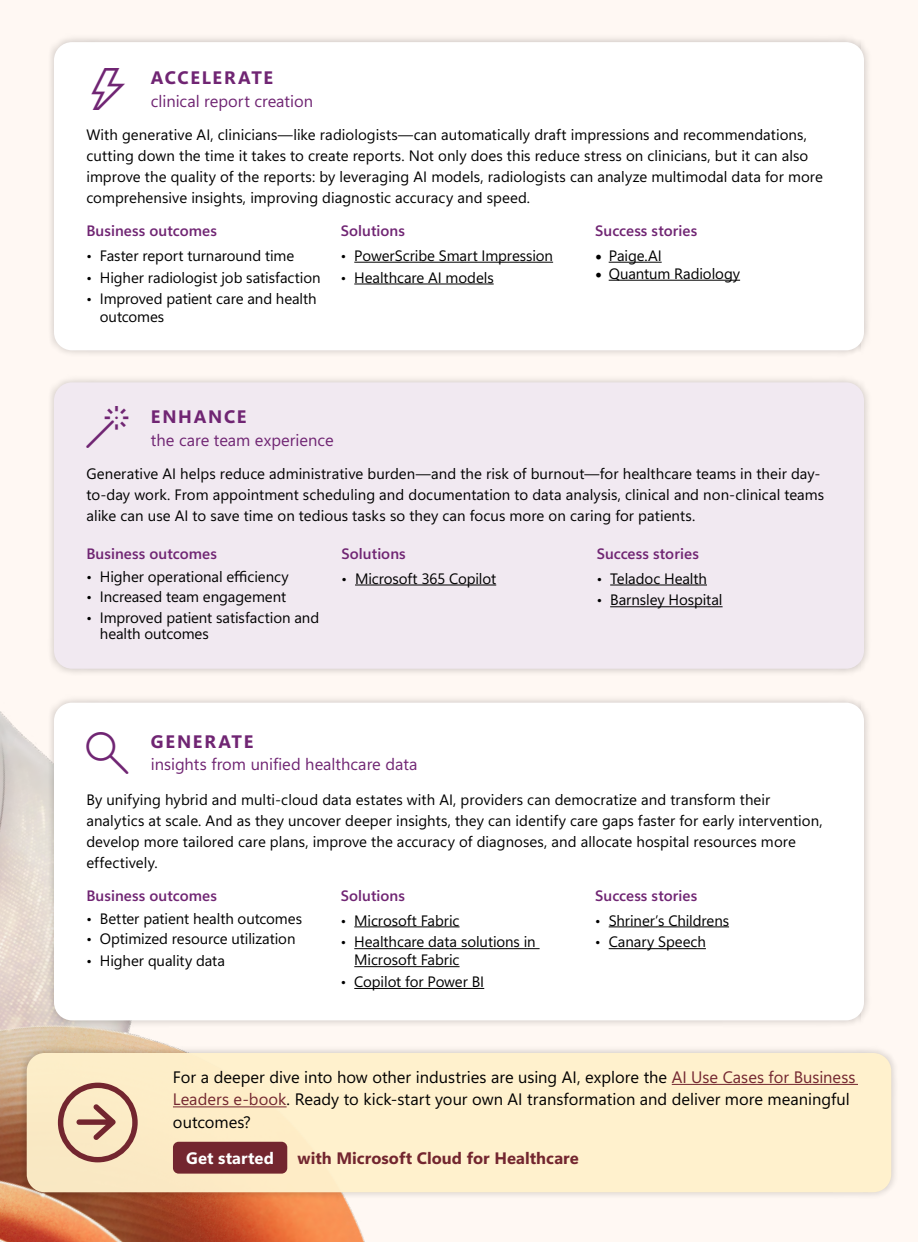
<style>
.page{position:relative;width:918px;height:1242px;background:#fff8f3}
.page>*{position:absolute;margin:0;border:0;box-sizing:border-box;transform-origin:0 0}
.t1{font:18px "Segoe Sans a 8000 2 bc 0000";letter-spacing:.09em;color:#702573}
.Body_copy{font:16.5px/22.5px "Segoe Sans a 8000";color:#000}
.t2{font:16.5px "Segoe Sans a 8000";color:#702573}
.Body_copy-2{font:16.5px "Segoe Sans a 8000 2 bc 0000";letter-spacing:.005em;color:#73262f}
.Body_copy-3{font:16.5px "Segoe Sans a 8000 2 bc 0000";letter-spacing:.01em;color:#fff}
._10_14_body{font:15px/21px "Segoe Sans a 8000";color:#000}
.Bullet_header{font:15px "Segoe Sans a 8000";letter-spacing:.005em;color:#702573}
.s1{font-family:"Segoe Sans";font-size:13.5px}
.s2{font-family:"Minion Pro";font-size:18px}
.s3{font-family:"Segoe Sans";color:#73262f}
</style>
<div class="page">
<img style="left:0;top:711px;width:365px;height:531px">
<div style="left:46px;top:694px;width:826px;height:335px;background:#000;opacity:.2"></div>
<div style="left:54px;top:703px;width:810px;height:317px;background:#fff;border-radius:18px"></div>
<div style="left:18px;top:1045px;width:882px;height:156px;background:#000;opacity:.2"></div>
<div style="left:27px;top:1053px;width:864px;height:139px;background:#fff1cc;border-radius:18px"></div>
<svg style="left:58px;top:1083px;width:80px;height:79px"></svg>
<div style="left:173px;top:1142px;width:114px;height:32px;background:#73262f;border-radius:6px"></div>
<div style="left:46px;top:34px;width:826px;height:325px;background:#000;opacity:.2"></div>
<div style="left:54px;top:42px;width:810px;height:308px;background:#fff;border-radius:18px"></div>
<div style="left:46px;top:374px;width:826px;height:303px;background:#000;opacity:.2"></div>
<div style="left:54px;top:382px;width:810px;height:287px;background:#f1e9f1;border-radius:18px"></div>
<hr style="left:354px;top:262px;width:199px;height:1px;background:#000">
<hr style="left:354px;top:284px;width:140px;height:1px;background:#000">
<hr style="left:609px;top:262px;width:53px;height:1px;background:#000">
<hr style="left:609px;top:280px;width:131px;height:1px;background:#000">
<hr style="left:672px;top:1084px;width:186px;height:1px;background:#73262f">
<hr style="left:173px;top:1106px;width:114px;height:1px;background:#73262f">
<hr style="left:355px;top:585px;width:141px;height:1px;background:#000">
<hr style="left:610px;top:585px;width:97px;height:1px;background:#000">
<hr style="left:610px;top:606px;width:113px;height:1px;background:#000">
<hr style="left:354px;top:926px;width:106px;height:1px;background:#000">
<hr style="left:354px;top:948px;width:186px;height:1px;background:#000">
<hr style="left:354px;top:966px;width:106px;height:1px;background:#000">
<hr style="left:354px;top:988px;width:130px;height:1px;background:#000">
<hr style="left:609px;top:926px;width:120px;height:1px;background:#000">
<hr style="left:609px;top:948px;width:97px;height:1px;background:#000">
<p class="t1" style="left:151px;top:65px;width:124px">ACCELERATE</p>
<p class="t2" style="left:151px;top:90px;width:164px">clinical report creation</p>
<p class="_10_14_body" style="left:86px;top:124px;width:738px">With generative AI, clinicians—like radiologists—can automatically draft impressions and recommendations, cutting down the time it takes to create reports. Not only does this reduce stress on clinicians, but it can also improve the quality of the reports: by leveraging AI models, radiologists can analyze multimodal data for more comprehensive insights, improving diagnostic accuracy and speed.</p>
<p class="Bullet_header" style="left:86px;top:220px;width:132px">Business outcomes</p>
<p class="_10_14_body" style="left:86px;top:245px;width:209px"><span class="s1">•</span> Faster report turnaround time</p>
<p class="_10_14_body" style="left:86px;top:267px;width:236px"><span class="s1">•</span> Higher radiologist job satisfaction</p>
<p class="_10_14_body" style="left:100px;top:290px;width:218px;line-height:18px;text-indent:-14px"><span class="s1">•</span> Improved patient care and health outcomes</p>
<p class="Bullet_header" style="left:341px;top:220px;width:66px">Solutions</p>
<p class="_10_14_body" style="left:341px;top:245px;width:214px"><span class="s1">•</span> PowerScribe Smart Impression</p>
<p class="_10_14_body" style="left:341px;top:267px;width:154px"><span class="s1">•</span> Healthcare AI models</p>
<p class="t1" style="left:151px;top:404px;width:97px">ENHANCE</p>
<p class="t2" style="left:151px;top:428px;width:184px">the care team experience</p>
<p class="Bullet_header" style="left:595px;top:220px;width:104px">Success stories</p>
<p class="_10_14_body" style="left:595px;top:245px;width:68px"><span class="s2">•</span> Paige.AI</p>
<p class="_10_14_body" style="left:595px;top:263px;width:146px"><span class="s2">•</span> Quantum Radiology</p>
<p class="_10_14_body" style="left:86px;top:463px;width:739px">Generative AI helps reduce administrative burden—and the risk of burnout—for healthcare teams in their day&shy;to-day work. From appointment scheduling and documentation to data analysis, clinical and non-clinical teams alike can use AI to save time on tedious tasks so they can focus more on caring for patients.</p>
<p class="Bullet_header" style="left:86px;top:543px;width:132px">Business outcomes</p>
<p class="_10_14_body" style="left:86px;top:566px;width:204px"><span class="s1">•</span> Higher operational efficiency</p>
<p class="_10_14_body" style="left:86px;top:586px;width:201px"><span class="s1">•</span> Increased team engagement</p>
<p class="_10_14_body" style="left:100px;top:609px;width:221px;line-height:16.5px;text-indent:-14px"><span class="s1">•</span> Improved patient satisfaction and health outcomes</p>
<p class="Bullet_header" style="left:342px;top:543px;width:66px">Solutions</p>
<p class="_10_14_body" style="left:342px;top:568px;width:156px"><span class="s1">•</span> Microsoft 365 Copilot</p>
<p class="t1" style="left:151px;top:728px;width:104px">GENERATE</p>
<p class="t2" style="left:151px;top:753px;width:268px">insights from unified healthcare data</p>
<p class="Bullet_header" style="left:597px;top:543px;width:104px">Success stories</p>
<p class="_10_14_body" style="left:597px;top:568px;width:112px"><span class="s1">•</span> Teladoc Health</p>
<p class="_10_14_body" style="left:597px;top:589px;width:127px"><span class="s1">•</span> Barnsley Hospital</p>
<p class="_10_14_body" style="left:86px;top:789px;width:738px">By unifying hybrid and multi-cloud data estates with AI, providers can democratize and transform their analytics at scale. And as they uncover deeper insights, they can identify care gaps faster for early intervention, develop more tailored care plans, improve the accuracy of diagnoses, and allocate hospital resources more effectively.</p>
<p class="Bullet_header" style="left:86px;top:885px;width:132px">Business outcomes</p>
<p class="_10_14_body" style="left:86px;top:908px;width:217px"><span class="s1">•</span> Better patient health outcomes</p>
<p class="_10_14_body" style="left:86px;top:928px;width:211px"><span class="s1">•</span> Optimized resource utilization</p>
<p class="_10_14_body" style="left:86px;top:950px;width:140px"><span class="s1">•</span> Higher quality data</p>
<p class="Bullet_header" style="left:341px;top:885px;width:66px">Solutions</p>
<p class="_10_14_body" style="left:341px;top:909px;width:120px"><span class="s1">•</span> Microsoft Fabric</p>
<p class="_10_14_body" style="left:354px;top:933px;width:183px;line-height:18px;text-indent:-14px"><span class="s1">•</span> Healthcare data solutions in<br>Microsoft Fabric</p>
<p class="_10_14_body" style="left:341px;top:971px;width:145px"><span class="s1">•</span> Copilot for Power BI</p>
<p class="Bullet_header" style="left:595px;top:885px;width:104px">Success stories</p>
<p class="_10_14_body" style="left:595px;top:909px;width:135px"><span class="s1">•</span> Shriner’s Childrens</p>
<p class="_10_14_body" style="left:595px;top:931px;width:112px"><span class="s1">•</span> Canary Speech</p>
<p class="Body_copy" style="left:173px;top:1066px;width:684px">For a deeper dive into how other industries are using AI, explore the <span class="s3">AI Use Cases for Business<br>Leaders e-book</span>. Ready to kick-start your own AI transformation and deliver more meaningful outcomes?</p>
<p class="Body_copy-3" style="left:186px;top:1146px;width:89px">Get started</p>
<p class="Body_copy-2" style="left:298px;top:1146px;width:283px">with Microsoft Cloud for Healthcare</p>
</div>
